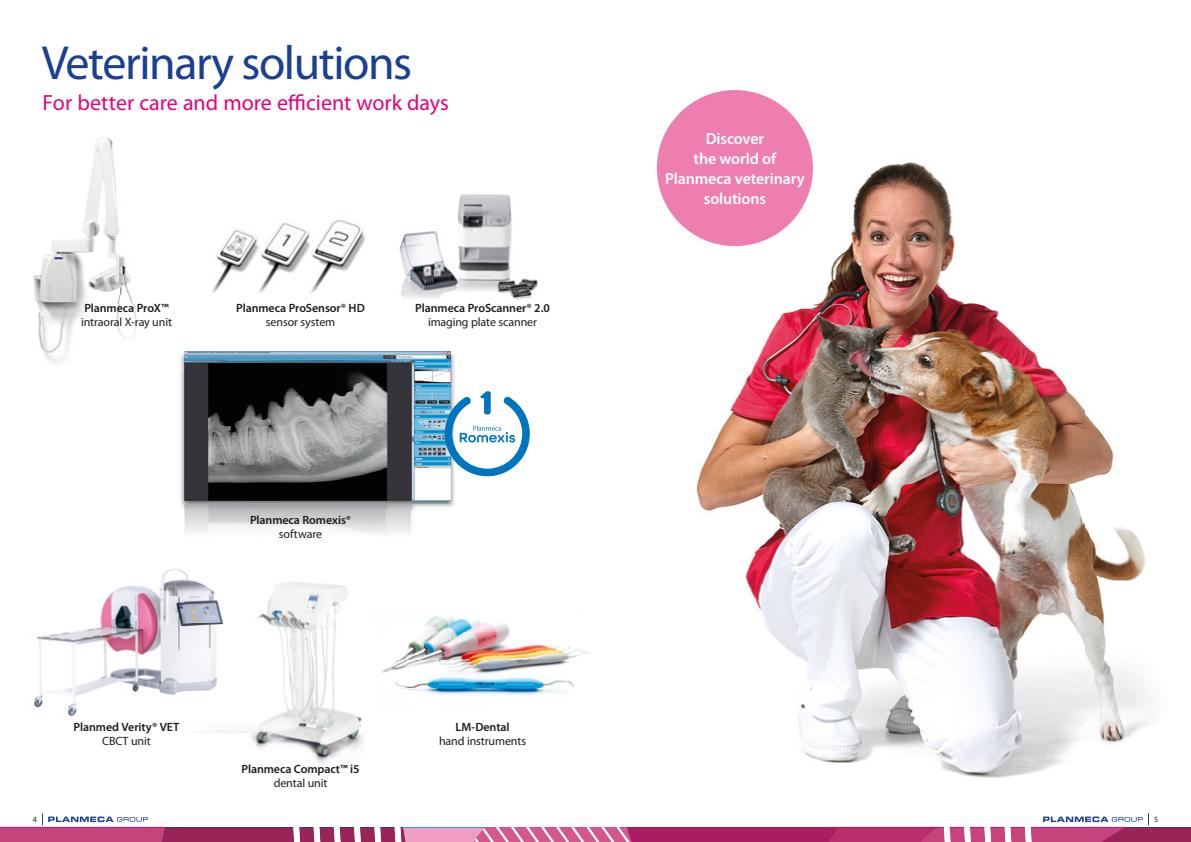
<style>
.page{position:relative;width:1191px;height:842px;background:#fff}
.page>*{position:absolute;margin:0;border:0;box-sizing:border-box;transform-origin:0 0}
.t1{font:48px "Myriad Pro";letter-spacing:-.03em;color:#194093}
.t2{font:22px "Myriad Pro";color:#e6007e}
.t3{font:600 16px/20px "Myriad Pro";letter-spacing:-.01em;color:#fff;text-align:center}
.t4{font:600 12px "Myriad Pro";letter-spacing:-.005em;color:#1d1d1b}
.t5{font:12px "Myriad Pro";letter-spacing:-.01em;color:#1d1d1b}
.t6{font:8px "Myriad Pro";color:#1d1d1b}
</style>
<div class="page">
<img style="left:657px;top:134px;width:493px;height:644px">
<img style="left:34px;top:568px;width:142px;height:148px">
<img style="left:450px;top:617px;width:60px;height:16px">
<img style="left:382px;top:633px;width:209px;height:62px">
<img style="left:33px;top:137px;width:104px;height:227px">
<img style="left:117px;top:137px;width:249px;height:166px">
<img style="left:180px;top:351px;width:275px;height:156px">
<img style="left:180px;top:351px;width:4px;height:20px">
<img style="left:184px;top:351px;width:266px;height:150px">
<img style="left:384px;top:509px;width:32px;height:25px">
<img style="left:184px;top:509px;width:167px;height:26px">
<img style="left:208px;top:581px;width:140px;height:73px">
<img style="left:374px;top:613px;width:76px;height:41px">
<img style="left:184px;top:505px;width:266px;height:4px">
<img style="left:215px;top:654px;width:148px;height:110px">
<img style="left:176px;top:569px;width:32px;height:57px">
<img style="left:176px;top:626px;width:65px;height:98px">
<img style="left:399px;top:194px;width:139px;height:106px">
<svg style="left:0;top:813px;width:1191px;height:29px"></svg>
<div style="left:657px;top:90px;width:156px;height:156px;background:#ed7eaf;border-radius:50%"></div>
<svg style="left:445px;top:391px;width:85px;height:85px"></svg>
<h1 class="t1" style="left:42px;top:44px;width:372px">Veterinary solutions</h1>
<h2 class="t2" style="left:43px;top:94px;width:408px">For better care and more efficient work days</h2>
<p class="t4" style="left:84px;top:303px;width:86px">Planmeca ProX™</p>
<p class="t5" style="left:81px;top:317px;width:92px">intraoral X-ray unit</p>
<p class="t4" style="left:236px;top:303px;width:130px">Planmeca ProSensor® HD</p>
<p class="t5" style="left:266px;top:317px;width:71px">sensor system</p>
<p class="t4" style="left:415px;top:303px;width:136px">Planmeca ProScanner® 2.0</p>
<p class="t5" style="left:428px;top:317px;width:110px">imaging plate scanner</p>
<p class="t4" style="left:250px;top:515px;width:103px">Planmeca Romexis®</p>
<p class="t5" style="left:279px;top:529px;width:45px">software</p>
<p class="t4" style="left:74px;top:722px;width:107px">Planmed Verity® VET</p>
<p class="t5" style="left:102px;top:736px;width:50px">CBCT unit</p>
<p class="t4" style="left:242px;top:764px;width:119px">Planmeca Compact™ i5</p>
<p class="t5" style="left:274px;top:778px;width:55px">dental unit</p>
<p class="t4" style="left:455px;top:722px;width:56px">LM-Dental</p>
<p class="t5" style="left:439px;top:736px;width:88px">hand instruments</p>
<h3 class="t3" style="left:665px;top:130px;width:141px">Discover<br>the world of<br>Planmeca veterinary solutions</h3>
<p class="t6" style="left:33px;top:816px;width:6px">4</p>
<p class="t6" style="left:1154px;top:816px;width:6px">5</p>
</div>
